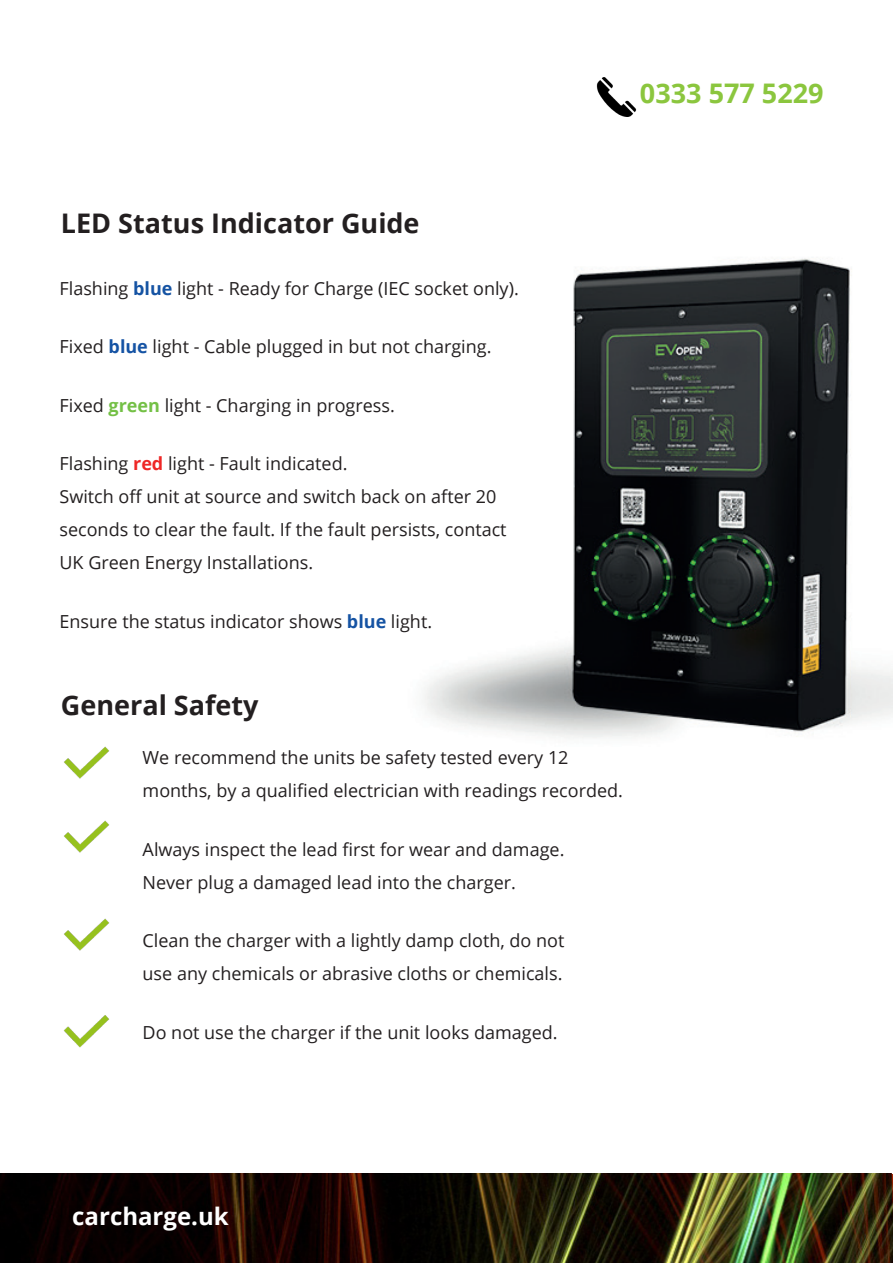
<style>
.page{position:relative;width:893px;height:1263px;background:#fff}
.page>*{position:absolute;margin:0;border:0;box-sizing:border-box;transform-origin:0 0}
.t1{font:700 27px "Open Sans";color:#231f20}
.t2{font:700 27px "Open Sans";color:#8bc63e}
.t3{font:700 24px "Open Sans";color:#fff}
.t4{font:18px/33px "Open Sans";color:#231f20}
.s1{font-weight:700;color:#1553a3}
.s2{font-weight:700;color:#1553a4}
.s3{font-weight:700;color:#74c046}
.s4{font-weight:700;color:#ee2726}
</style>
<div class="page">
<img style="left:0;top:1174px;width:893px;height:89px">
<img style="left:424px;top:258px;width:469px;height:480px">
<img style="left:64px;top:746px;width:45px;height:33px">
<img style="left:64px;top:820px;width:45px;height:33px">
<img style="left:64px;top:918px;width:45px;height:33px">
<img style="left:64px;top:1015px;width:45px;height:33px">
<img style="left:596px;top:77px;width:41px;height:40px">
<p class="t2" style="left:640px;top:74px;width:185px">0333 577 5229</p>
<p class="t1" style="left:61px;top:204px;width:360px">LED Status Indicator Guide</p>
<p class="t4" style="left:60px;top:271px;width:461px">Flashing <span class="s1">blue</span> light - Ready for Charge (IEC socket only).</p>
<p class="t4" style="left:60px;top:330px;width:434px">Fixed <span class="s2">blue</span> light - Cable plugged in but not charging.</p>
<p class="t4" style="left:60px;top:388px;width:337px">Fixed <span class="s3">green</span> light - Charging in progress.</p>
<p class="t4" style="left:60px;top:447px;width:449px">Flashing <span class="s4">red</span> light - Fault indicated.<br>Switch off unit at source and switch back on after 20 seconds to clear the fault. If the fault persists, contact UK Green Energy Installations.</p>
<p class="t4" style="left:60px;top:604px;width:374px">Ensure the status indicator shows <span class="s1">blue</span> light.</p>
<p class="t1" style="left:61px;top:686px;width:199px">General Safety</p>
<p class="t4" style="left:143px;top:741px;width:482px">We recommend the units be safety tested every 12 months, by a qualified electrician with readings recorded.</p>
<p class="t4" style="left:143px;top:832px;width:423px">Always inspect the lead first for wear and damage.<br>Never plug a damaged lead into the charger.</p>
<p class="t4" style="left:143px;top:924px;width:423px">Clean the charger with a lightly damp cloth, do not use any chemicals or abrasive cloths or chemicals.</p>
<p class="t4" style="left:143px;top:1015px;width:416px">Do not use the charger if the unit looks damaged.</p>
<p class="t3" style="left:72px;top:1199px;width:158px">carcharge.uk</p>
</div>
